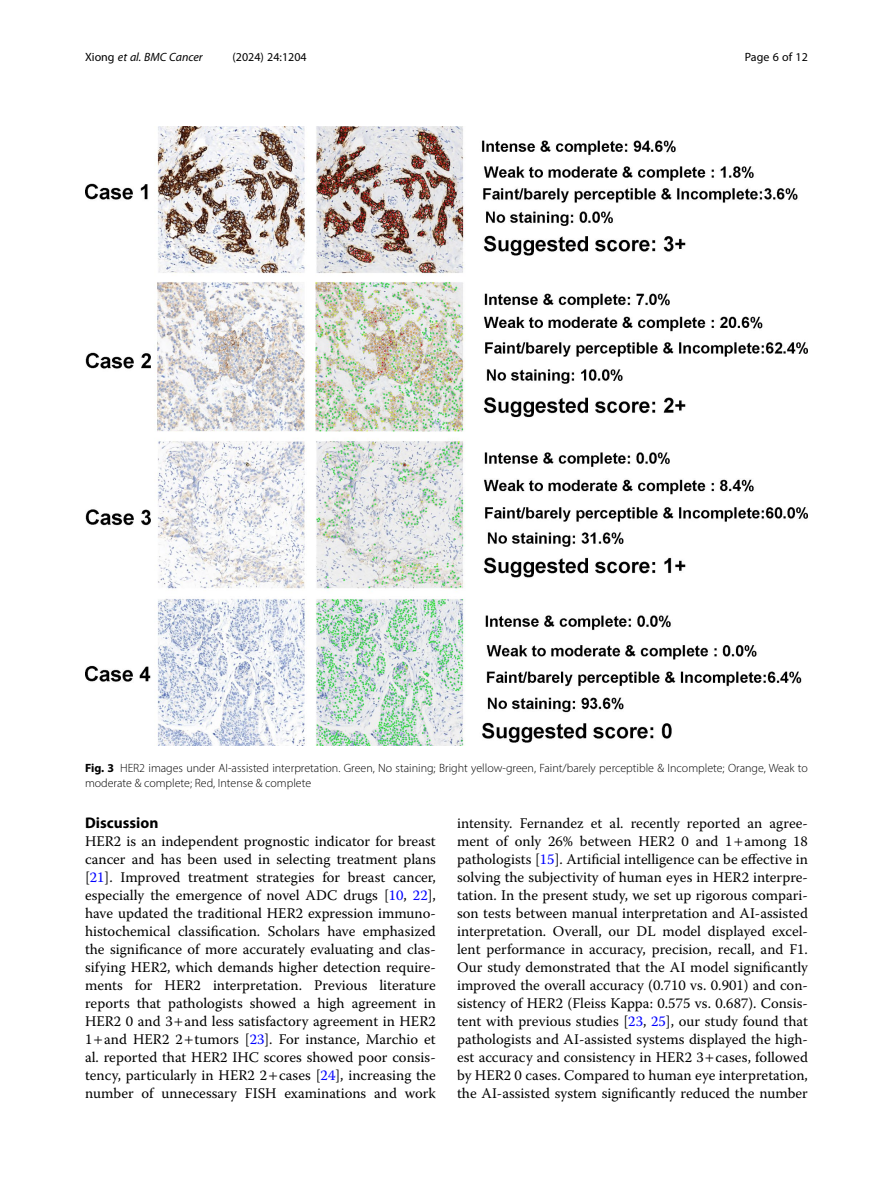
<style>
.page{position:relative;width:893px;height:1191px;background:#fff}
.page>*{position:absolute;margin:0;border:0;box-sizing:border-box;transform-origin:0 0}
.Head_1{font:700 15.45px "Myriad Pro";color:#000}
.Body_Text{font:14.7px/18px "Warnock Pro";color:#000;text-align:justify}
.Figure_Caption{font:300 12px/15px "Myriad Pro";color:#000}
.t1{font:12px "Myriad Pro";color:#000}
.t2{font:italic 12px "Myriad Pro";color:#000}
.s1{font-style:normal}
.s2{font-weight:700}
.s3{color:#00f}
</style>
<div class="page">
<img style="left:85px;top:126px;width:723px;height:619px">
<p class="t2" style="left:85px;top:50px;width:119px"><span class="s1">Xiong</span> et al. BMC Cancer</p>
<p class="t1" style="left:233px;top:50px;width:76px">(2024) 24:1204</p>
<p class="t1" style="left:745px;top:50px;width:65px">Page 6 of 12</p>
<p class="Figure_Caption" style="left:85px;top:760px;width:724px"><span class="s2">Fig. 3</span> HER2 images under AI-assisted interpretation. Green, No staining; Bright yellow-green, Faint/barely perceptible &amp; Incomplete; Orange, Weak to moderate &amp; complete; Red, Intense &amp; complete</p>
<p class="Head_1" style="left:85px;top:813px;width:75px">Discussion</p>
<p class="Body_Text" style="left:85px;top:832px;width:352px">HER2 is an independent prognostic indicator for breast cancer and has been used in selecting treatment plans [<span class="s3">21</span>]. Improved treatment strategies for breast cancer, especially the emergence of novel ADC drugs [<span class="s3">10</span>, <span class="s3">22</span>], have updated the traditional HER2 expression immuno&shy;histochemical classification. Scholars have emphasized the significance of more accurately evaluating and clas&shy;sifying HER2, which demands higher detection require&shy;ments for HER2 interpretation. Previous literature reports that pathologists showed a high agreement in HER2 0 and 3 and less satisfactory agreement in HER2<br>1 and HER2 2 tumors [<span class="s3">23</span>]. For instance, Marchio et al. reported that HER2 IHC scores showed poor consis&shy;tency, particularly in HER2 2 cases [<span class="s3">24</span>], increasing the number of unnecessary FISH examinations and work</p>
<p class="Body_Text" style="left:457px;top:814px;width:352px">intensity. Fernandez et al. recently reported an agree&shy;ment of only 26% between HER2 0 and 1 among 18 pathologists [<span class="s3">15</span>]. Artificial intelligence can be effective in solving the subjectivity of human eyes in HER2 interpre&shy;tation. In the present study, we set up rigorous compari&shy;son tests between manual interpretation and AI-assisted interpretation. Overall, our DL model displayed excel&shy;lent performance in accuracy, precision, recall, and F1.<br>Our study demonstrated that the AI model significantly improved the overall accuracy (0.710 vs. 0.901) and con&shy;sistency of HER2 (Fleiss Kappa: 0.575 vs. 0.687). Consis&shy;tent with previous studies [<span class="s3">23</span>, <span class="s3">25</span>], our study found that pathologists and AI-assisted systems displayed the high&shy;est accuracy and consistency in HER2 3 cases, followed by HER2 0 cases. Compared to human eye interpretation, the AI-assisted system significantly reduced the number</p>
</div>
